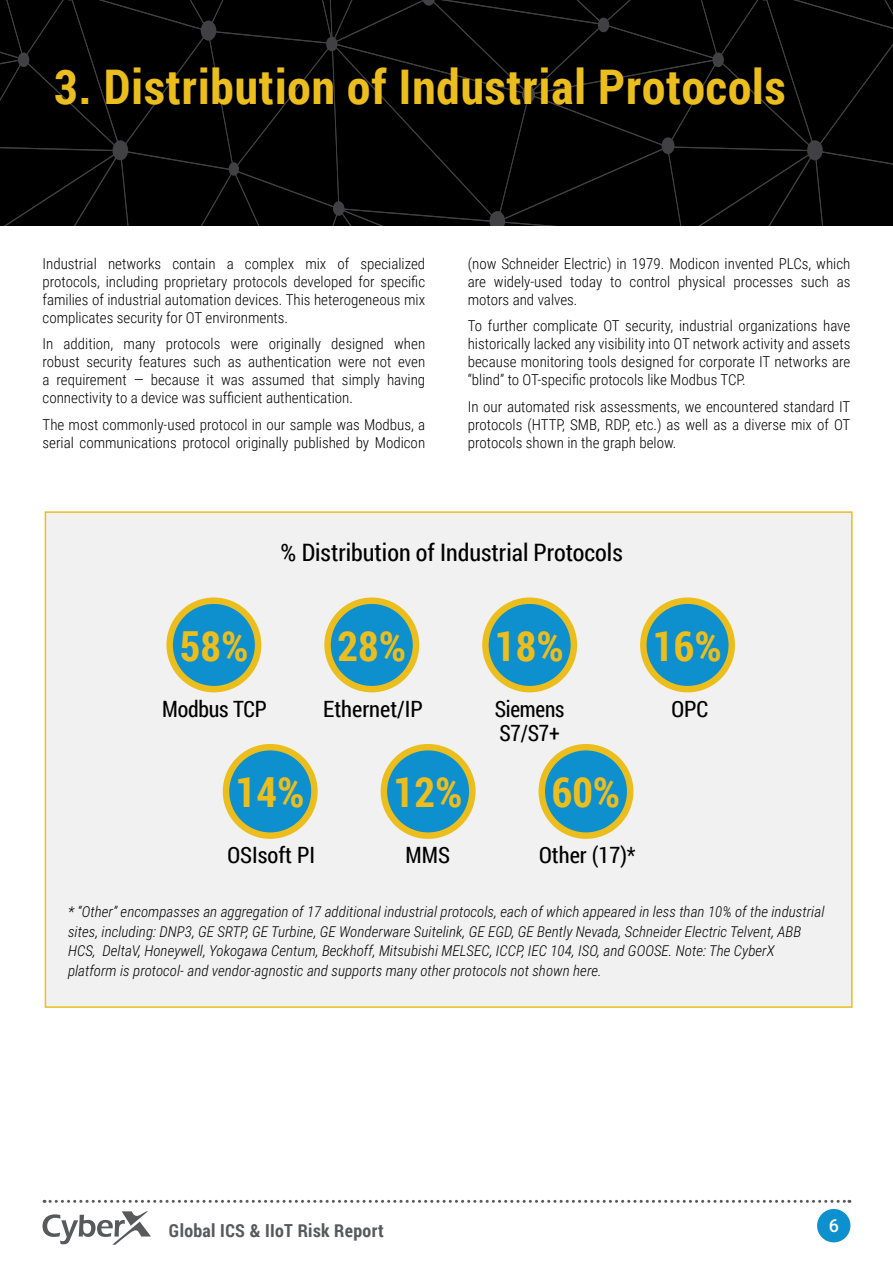
<style>
.page{position:relative;width:893px;height:1263px;background:#fff}
.page>*{position:absolute;margin:0;border:0;box-sizing:border-box;transform-origin:0 0}
.t1{font:700 47.7px "Roboto Condensed";letter-spacing:.02em;color:#ecbe1d}
.t2{font:700 41.4px "Roboto Condensed";color:#ecbe1d}
.t3{font:24px "Roboto Condensed";color:#000}
.t4{font:22.5px "Roboto Condensed";color:#000}
.t5{font:22.5px/24px "Roboto Condensed";color:#000;scale:.95 1}
.t6{font:700 18px "Roboto Condensed";letter-spacing:.02em;color:#58595b}
.t7{font:500 18px "Roboto";color:#fff}
.t8{font:300 15px/18px "Roboto Condensed";color:#000}
.t9{font:italic 300 15px/19.5px "Roboto Condensed";color:#000}
</style>
<div class="page">
<svg style="left:43px;top:1211px;width:108px;height:34px"></svg>
<svg style="left:44px;top:1200px;width:806px;height:3px"></svg>
<div style="left:817px;top:1209px;width:33px;height:33px;background:#0e8fce;border-radius:50%"></div>
<div style="left:0;top:0;width:893px;height:225px;background:#000"></div>
<div style="left:45px;top:511px;width:808px;height:497px;background:#f1f1f2;border:2px solid #ecbe1d"></div>
<div style="left:226px;top:747px;width:88px;height:89px;background:#0e8fce;border-radius:50%"></div>
<div style="left:223px;top:744px;width:95px;height:95px;border:6px solid #ecbe1d;border-radius:50%"></div>
<div style="left:384px;top:747px;width:88px;height:89px;background:#0e8fce;border-radius:50%"></div>
<div style="left:381px;top:744px;width:95px;height:95px;border:6px solid #ecbe1d;border-radius:50%"></div>
<div style="left:542px;top:747px;width:88px;height:89px;background:#0e8fce;border-radius:50%"></div>
<div style="left:538px;top:744px;width:95px;height:95px;border:6px solid #ecbe1d;border-radius:50%"></div>
<div style="left:170px;top:601px;width:88px;height:88px;background:#0e8fce;border-radius:50%"></div>
<div style="left:166px;top:597px;width:95px;height:95px;border:6px solid #ecbe1d;border-radius:50%"></div>
<div style="left:328px;top:601px;width:88px;height:88px;background:#0e8fce;border-radius:50%"></div>
<div style="left:324px;top:597px;width:95px;height:95px;border:6px solid #ecbe1d;border-radius:50%"></div>
<div style="left:643px;top:601px;width:89px;height:88px;background:#0e8fce;border-radius:50%"></div>
<div style="left:640px;top:597px;width:95px;height:95px;border:6px solid #ecbe1d;border-radius:50%"></div>
<div style="left:485px;top:601px;width:89px;height:88px;background:#0e8fce;border-radius:50%"></div>
<div style="left:482px;top:597px;width:95px;height:95px;border:6px solid #ecbe1d;border-radius:50%"></div>
<h1 class="t1" style="left:54px;top:53px;width:733px">3. Distribution of Industrial Protocols</h1>
<p class="t8" style="left:338px;top:254px;width:13px">of</p>
<p class="t8" style="left:43px;top:254px;width:384px">Industrial<br>protocols, including proprietary protocols developed for specific families of industrial automation devices. This heterogeneous mix complicates security for OT environments.</p>
<p class="t8" style="left:394px;top:334px;width:33px">when</p>
<p class="t8" style="left:108px;top:254px;width:55px">networks</p>
<p class="t8" style="left:245px;top:254px;width:51px">complex</p>
<p class="t8" style="left:360px;top:254px;width:66px">specialized</p>
<p class="t8" style="left:172px;top:254px;width:45px">contain</p>
<p class="t8" style="left:305px;top:254px;width:23px">mix</p>
<p class="t8" style="left:227px;top:254px;width:9px">a</p>
<p class="t8" style="left:64px;top:334px;width:51px">addition,</p>
<p class="t8" style="left:166px;top:334px;width:56px">protocols</p>
<p class="t8" style="left:269px;top:334px;width:54px">originally</p>
<p class="t8" style="left:331px;top:334px;width:54px">designed</p>
<p class="t8" style="left:43px;top:334px;width:12px">In</p>
<p class="t8" style="left:43px;top:352px;width:384px">robust security features such as authentication were not even</p>
<p class="t8" style="left:387px;top:370px;width:40px">having</p>
<p class="t8" style="left:124px;top:334px;width:33px">many</p>
<p class="t8" style="left:231px;top:334px;width:29px">were</p>
<p class="t8" style="left:151px;top:370px;width:50px">because</p>
<p class="t8" style="left:252px;top:370px;width:55px">assumed</p>
<p class="t8" style="left:312px;top:370px;width:24px">that</p>
<p class="t8" style="left:342px;top:370px;width:39px">simply</p>
<p class="t8" style="left:57px;top:370px;width:72px">requirement</p>
<p class="t8" style="left:207px;top:370px;width:9px">it</p>
<p class="t8" style="left:43px;top:370px;width:312px">a<br>connectivity to a device was sufficient authentication.</p>
<p class="t8" style="left:43px;top:415px;width:384px">The most commonly-used protocol in our sample was Modbus a, serial communications protocol originally published by Modicon</p>
<p class="t8" style="left:221px;top:370px;width:25px">was</p>
<p class="t8" style="left:134px;top:370px;width:12px">—</p>
<p class="t8" style="left:468px;top:254px;width:384px;text-align:right">(now Schneider Electric) in 1979. Modicon invented PLCs, which as</p>
<p class="t8" style="left:494px;top:272px;width:70px">widely-used</p>
<p class="t8" style="left:570px;top:272px;width:34px">today</p>
<p class="t8" style="left:629px;top:272px;width:42px">control</p>
<p class="t8" style="left:678px;top:272px;width:49px">physical</p>
<p class="t8" style="left:801px;top:272px;width:29px">such</p>
<p class="t8" style="left:610px;top:272px;width:13px">to</p>
<p class="t8" style="left:468px;top:272px;width:111px">are<br>motors and valves.</p>
<p class="t8" style="left:468px;top:316px;width:384px">To further complicate OT security, industrial organizations have</p>
<p class="t8" style="left:468px;top:334px;width:384px">historically lacked any visibility into OT network activity and assets</p>
<p class="t8" style="left:468px;top:352px;width:384px">because monitoring tools designed for corporate IT networks are</p>
<p class="t8" style="left:742px;top:370px;width:5px">.</p>
<p class="t8" style="left:733px;top:272px;width:61px">processes</p>
<p class="t8" style="left:468px;top:366px;width:384px;line-height:26.5px">“blind” to OT-specific protocols like Modbus TCP<br>In our automated risk assessments, we encountered standard IT</p>
<p class="t8" style="left:628px;top:415px;width:224px">, etc ) . as well as a diverse mix of OT</p>
<p class="t8" style="left:468px;top:415px;width:210px">protocols (HTTP<br>protocols shown in the graph below.</p>
<p class="t8" style="left:562px;top:415px;width:69px">, SMB, RDP</p>
<h3 class="t3" style="left:281px;top:536px;width:344px">% Distribution of Industrial Protocols</h3>
<h2 class="t2" style="left:180px;top:617px;width:70px">58%</h2>
<h3 class="t4" style="left:162px;top:693px;width:106px">Modbus TCP</h3>
<h2 class="t2" style="left:337px;top:617px;width:70px">28%</h2>
<h3 class="t4" style="left:323px;top:693px;width:101px">Ethernet I P/</h3>
<h2 class="t2" style="left:495px;top:617px;width:70px">18%</h2>
<h3 class="t5" style="left:495px;top:696px;width:75px">Siemens<br>S7/S7+</h3>
<h2 class="t2" style="left:653px;top:617px;width:70px">16%</h2>
<h3 class="t4" style="left:671px;top:693px;width:39px">OPC</h3>
<h2 class="t2" style="left:236px;top:763px;width:70px">14%</h2>
<h3 class="t4" style="left:227px;top:839px;width:89px">OSIsoft PI</h3>
<h2 class="t2" style="left:394px;top:763px;width:70px">12%</h2>
<h3 class="t4" style="left:406px;top:839px;width:46px">MMS</h3>
<h2 class="t2" style="left:552px;top:763px;width:70px">60%</h2>
<h3 class="t4" style="left:539px;top:839px;width:98px">Other )17 *(</h3>
<p class="t9" style="left:246px;top:901px;width:580px;text-indent:-178px">* “Other” encompasses an aggregation of 17 additional industrial protocols, each of which appeared in less than 10% of the industrial , GE Turbine, GE Wonderware Suitelink, GE EGD, GE Bently Nevada, Schneider Electric Telvent, ABB</p>
<p class="t9" style="left:68px;top:921px;width:182px">sites, including: DNP3, GE SRTP</p>
<p class="t9" style="left:68px;top:940px;width:535px">HCS, DeltaV, Honeywell, Yokogawa Centum, Beckhoff, Mitsubishi MELSEC, ICCP<br>platform is protocol- and vendor-agnostic and supports many other protocols not shown here.</p>
<p class="t9" style="left:522px;top:940px;width:254px">, IEC 104, ISO, and GOOSE. Note: The CyberX</p>
<p class="t6" style="left:169px;top:1218px;width:216px">Global ICS &amp; IIoT Risk Report</p>
<p class="t7" style="left:829px;top:1212px;width:12px">6</p>
</div>
